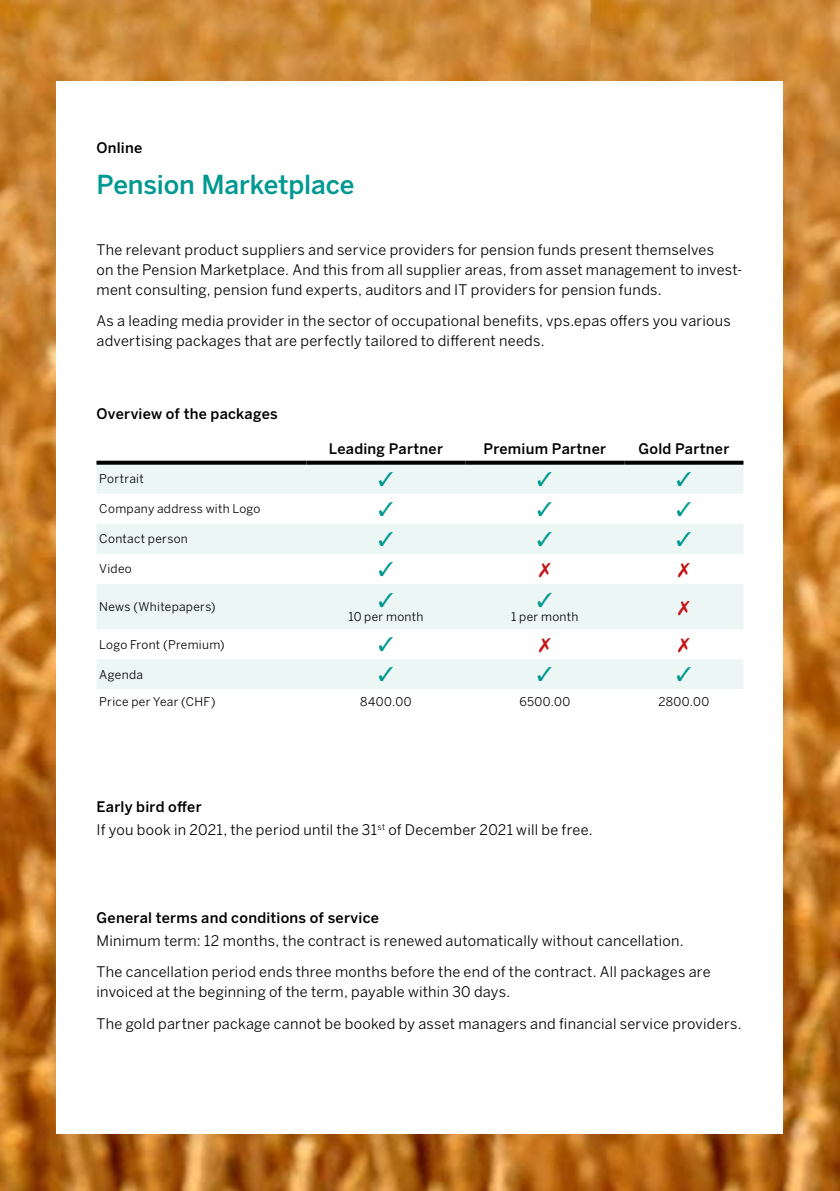
<style>
.page{position:relative;width:840px;height:1191px;background:#fff}
.page>*{position:absolute;margin:0;border:0;box-sizing:border-box;transform-origin:0 0}
.t1{font:500 26px "Benton Sans";letter-spacing:-.005em;color:#009992}
.t2{font:14.4px/20px "Benton Sans";letter-spacing:.015em;color:#000}
.t3{font:500 14.4px "Benton Sans";letter-spacing:.015em;color:#000}
.t4{font:12px "Benton Sans";letter-spacing:.025em;color:#000}
.s1{font-weight:500}
</style>
<div class="page">
<img style="left:0;top:0;width:839px;height:1191px">
<div style="left:57px;top:81px;width:725px;height:1053px;background:#fff"></div>
<svg style="left:96px;top:460px;width:647px;height:1px"></svg>
<svg style="left:96px;top:465px;width:647px;height:224px;fill:#ebf6f5"></svg>
<svg style="left:96px;top:461px;width:210px;height:4px"></svg>
<svg style="left:306px;top:461px;width:159px;height:4px"></svg>
<svg style="left:465px;top:461px;width:159px;height:4px"></svg>
<svg style="left:624px;top:461px;width:119px;height:4px"></svg>
<svg style="left:539px;top:563px;width:11px;height:14px"></svg>
<svg style="left:677px;top:563px;width:12px;height:14px"></svg>
<svg style="left:677px;top:600px;width:12px;height:15px"></svg>
<svg style="left:539px;top:638px;width:11px;height:14px"></svg>
<svg style="left:677px;top:638px;width:12px;height:14px"></svg>
<svg style="left:379px;top:472px;width:13px;height:14px"></svg>
<svg style="left:537px;top:472px;width:14px;height:14px"></svg>
<svg style="left:676px;top:472px;width:14px;height:14px"></svg>
<svg style="left:379px;top:502px;width:13px;height:14px"></svg>
<svg style="left:537px;top:502px;width:14px;height:14px"></svg>
<svg style="left:676px;top:502px;width:14px;height:14px"></svg>
<svg style="left:379px;top:532px;width:13px;height:14px"></svg>
<svg style="left:537px;top:532px;width:14px;height:14px"></svg>
<svg style="left:676px;top:532px;width:14px;height:14px"></svg>
<svg style="left:379px;top:562px;width:13px;height:14px"></svg>
<svg style="left:379px;top:593px;width:13px;height:14px"></svg>
<svg style="left:537px;top:593px;width:14px;height:14px"></svg>
<svg style="left:379px;top:637px;width:13px;height:14px"></svg>
<svg style="left:379px;top:667px;width:13px;height:14px"></svg>
<svg style="left:537px;top:667px;width:14px;height:14px"></svg>
<svg style="left:676px;top:667px;width:14px;height:14px"></svg>
<p class="t3" style="left:96px;top:139px;width:47px">Online</p>
<h1 class="t1" style="left:96px;top:169px;width:259px">Pension Marketplace</h1>
<p class="t2" style="left:96px;top:239px;width:647px">The relevant product suppliers and service providers for pension funds present themselves<br>on the Pension Marketplace. And this from all supplier areas, from asset management to invest&shy;ment consulting, pension fund experts, auditors and IT providers for pension funds.</p>
<p class="t2" style="left:96px;top:310px;width:635px">As a leading media provider in the sector of occupational benefits, vps.epas offers you various advertising packages that are perfectly tailored to different needs.</p>
<p class="t3" style="left:96px;top:405px;width:183px">Overview of the packages</p>
<p class="t4" style="left:99px;top:472px;width:46px">Portrait</p>
<p class="t4" style="left:99px;top:502px;width:162px">Company address with Logo</p>
<p class="t4" style="left:99px;top:532px;width:90px">Contact person</p>
<p class="t4" style="left:99px;top:562px;width:34px">Video</p>
<p class="t4" style="left:99px;top:599px;width:118px">News (Whitepapers)</p>
<p class="t3" style="left:328px;top:440px;width:116px">Leading Partner</p>
<p class="t3" style="left:483px;top:440px;width:124px">Premium Partner</p>
<p class="t3" style="left:638px;top:440px;width:92px">Gold Partner</p>
<p class="t4" style="left:348px;top:610px;width:76px">10 per month</p>
<p class="t4" style="left:511px;top:610px;width:68px">1 per month</p>
<p class="t4" style="left:99px;top:637px;width:127px">Logo Front (Premium)</p>
<p class="t4" style="left:99px;top:667px;width:45px">Agenda</p>
<p class="t4" style="left:99px;top:694px;width:118px">Price per Year (CHF)</p>
<p class="t4" style="left:360px;top:694px;width:53px">8400.00</p>
<p class="t4" style="left:519px;top:694px;width:52px">6500.00</p>
<p class="t4" style="left:658px;top:694px;width:52px">2800.00</p>
<p class="t2" style="left:96px;top:795px;width:497px;line-height:22.8px"><span class="s1">Early bird offer<br></span>If you book in 2021, the period until the 31<sup>st</sup> of December 2021 will be free.</p>
<p class="t3" style="left:96px;top:909px;width:284px">General terms and conditions of service</p>
<p class="t2" style="left:96px;top:924px;width:615px;line-height:31.4px">Minimum term: 12 months, the contract is renewed automatically without cancellation.<br>The cancellation period ends three months before the end of the contract. All packages are</p>
<p class="t2" style="left:96px;top:976px;width:646px;line-height:31.4px">invoiced at the beginning of the term, payable within 30 days.<br>The gold partner package cannot be booked by asset managers and financial service providers.</p>
</div>
